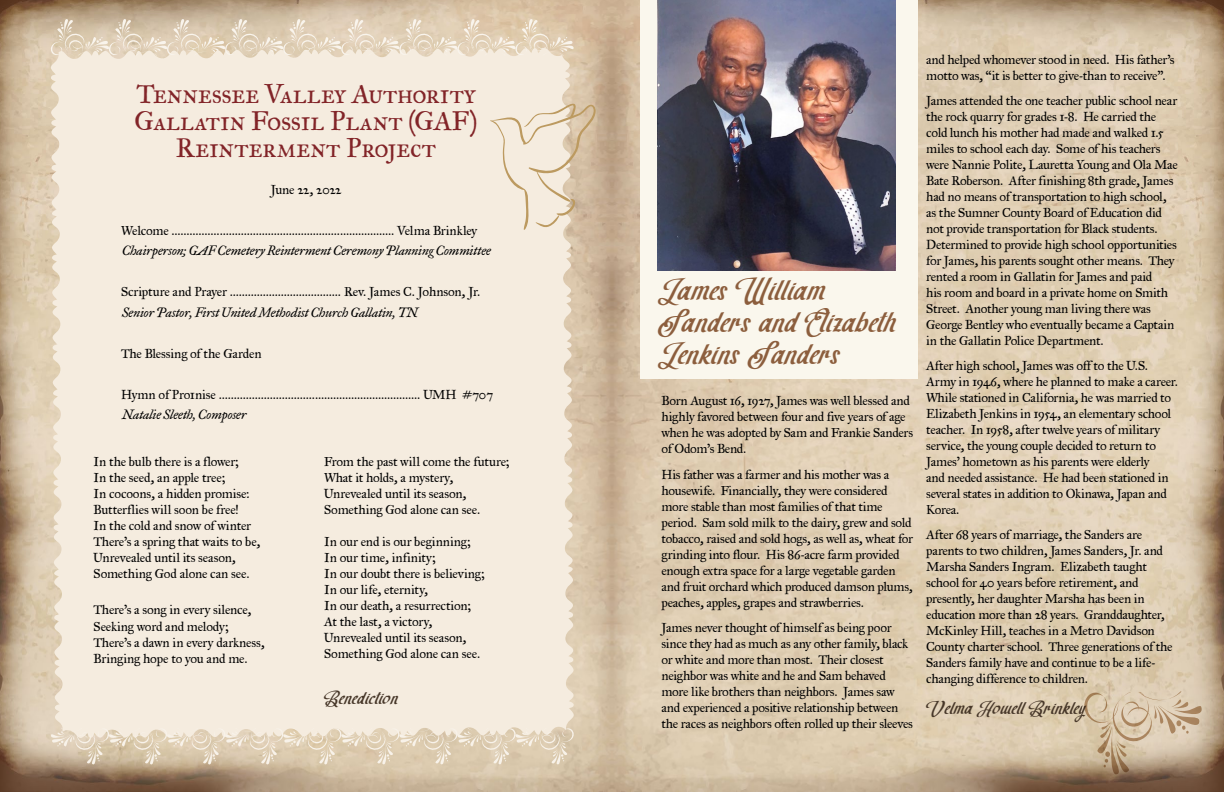
<style>
.page{position:relative;width:1224px;height:792px;background:#fff}
.page>*{position:absolute;margin:0;border:0;box-sizing:border-box;transform-origin:0 0}
.t1{font:23px/27px "IM FELL Great Primer Roman SC";color:#822428;text-align:center}
.t2{font:20px/32px "The Brown Wall";letter-spacing:.025em;color:#8c5e3d}
.t3{font:12px "The Brown Wall";letter-spacing:.03em;color:#473729}
.t4{font:11px/16px "IM FELL Great Primer Roman";letter-spacing:-.02em;color:#000}
.t5{font:11px "IM FELL Great Primer Italic";letter-spacing:-.01em;color:#000}
</style>
<div class="page">
<img style="left:0;top:0;width:1224px;height:792px">
<div style="left:51px;top:56px;width:523px;height:672px;background:#f5ecdf"></div>
<div style="left:641px;top:0;width:277px;height:379px;background:#faf7ed"></div>
<img style="left:657px;top:0;width:238px;height:271px">
<svg style="left:490px;top:101px;width:106px;height:129px;background:#e8dac6"></svg>
<svg style="left:1083px;top:691px;width:123px;height:84px;background:#cab59a"></svg>
<svg style="left:49px;top:728px;width:525px;height:39px;background:#dfd0b8"></svg>
<svg style="left:50px;top:16px;width:526px;height:40px;background:#e0d0b9"></svg>
<h1 class="t1" style="left:135px;top:81px;width:344px">Tennessee Valley Authority<br>Gallatin Fossil Plant (GAF)<br>Reinterment Project</h1>
<p class="t4" style="left:271px;top:182px;width:72px">June 22, 2022</p>
<p class="t4" style="left:121px;top:223px;width:358px">Welcome .......................................................................... Velma Brinkley</p>
<p class="t5" style="left:121px;top:244px;width:371px">Chairperson; GAF Cemetery Reinterment Ceremony Planning Committee</p>
<p class="t4" style="left:121px;top:284px;width:361px">Scripture and Prayer ..................................... Rev. James C. Johnson, Jr.</p>
<p class="t5" style="left:121px;top:305px;width:298px">Senior Pastor, First United Methodist Church Gallatin, TN</p>
<p class="t4" style="left:121px;top:346px;width:142px">The Blessing of the Garden</p>
<p class="t4" style="left:121px;top:387px;width:373px">Hymn of Pro1nise ................................................................... UMH #707</p>
<p class="t5" style="left:121px;top:408px;width:126px">Natalie Sleeth, Composer</p>
<p class="t4" style="left:94px;top:454px;width:168px">In the bulb there is a flower;<br>In the seed, an apple tree;<br>In cocoons, a hidden promise:<br>Butterflies will soon be free!<br>In the cold and snow of winter<br>There’s a spring that waits to be,<br>Unrevealed until its season,<br>Something God alone can see.</p>
<p class="t4" style="left:94px;top:603px;width:173px">There’s a song in every silence,<br>Seeking word and melody;<br>There’s a dawn in every darkness,<br>Bringing hope to you and me.</p>
<p class="t4" style="left:324px;top:454px;width:187px">From the past will come the future;<br>What it holds, a mystery,<br>Unrevealed until its season,<br>Something God alone can see.</p>
<p class="t4" style="left:324px;top:534px;width:162px">In our end is our beginning;<br>In our time, infinity;<br>In our doubt there is believing;<br>In our life, eternity,<br>In our death, a resurrection;<br>At the last, a victory,<br>Unrevealed until its season,<br>Something God alone can see.</p>
<p class="t3" style="left:324px;top:693px;width:75px">Benediction</p>
<h2 class="t2" style="left:658px;top:277px;width:239px">James William<br>Sanders and Elizabeth<br>Jenkins Sanders</h2>
<p class="t4" style="left:662px;top:393px;width:253px">Born August 16, 1927, James was well blessed and highly favored between four and five years of age when he was adopted by Sam and Frankie Sanders of Odom’s Bend.</p>
<p class="t4" style="left:662px;top:467px;width:253px">His father was a farmer and his mother was a housewife. Financially, they were considered more stable than most families of that time period. Sam sold milk to the dairy, grew and sold tobacco, raised and sold hogs, as well as, wheat for grinding into flour. His 86-acre farm provided enough extra space for a large vegetable garden and fruit orchard which produced damson plums, peaches, apples, grapes and strawberries.</p>
<p class="t4" style="left:662px;top:620px;width:253px">James never thought of himself as being poor since they had as much as any other family, black or white and more than most. Their closest neighbor was white and he and Sam behaved more like brothers than neighbors. James saw and experienced a positive relationship between the races as neighbors often rolled up their sleeves</p>
<p class="t4" style="left:926px;top:52px;width:250px">and helped whomever stood in need. His father’s motto was, “it is better to give-than to receive”.</p>
<p class="t4" style="left:926px;top:93px;width:253px">James attended the one teacher public school near the rock quarry for grades 1-8. He carried the cold lunch his mother had made and walked 1.5 miles to school each day. Some of his teachers were Nannie Polite, Lauretta Young and Ola Mae Bate Roberson. After finishing 8th grade, James had no means of transportation to high school, as the Sumner County Board of Education did not provide transportation for Black students.<br>Determined to provide high school opportunities for James, his parents sought other means. They rented a room in Gallatin for James and paid<br>his room and board in a private home on Smith Street. Another young man living there was George Bentley who eventually became a Captain in the Gallatin Police Department.</p>
<p class="t4" style="left:926px;top:358px;width:253px">After high school, James was off to the U.S.<br>Army in 1946, where he planned to make a career.<br>While stationed in California, he was married to Elizabeth Jenkins in 1954, an elementary school teacher. In 1958, after twelve years of military service, the young couple decided to return to James’ hometown as his parents were elderly<br>and needed assistance. He had been stationed in several states in addition to Okinawa, Japan and Korea.</p>
<p class="t4" style="left:926px;top:527px;width:248px">After 68 years of marriage, the Sanders are parents to two children, James Sanders, Jr. and Marsha Sanders Ingram. Elizabeth taught school for 40 years before retirement, and presently, her daughter Marsha has been in education more than 28 years. Granddaughter, McKinley Hill, teaches in a Metro Davidson County charter school. Three generations of the Sanders family have and continue to be a life&shy;changing difference to children.</p>
<p class="t3" style="left:926px;top:703px;width:166px">Velma Howell Brinkley</p>
</div>
